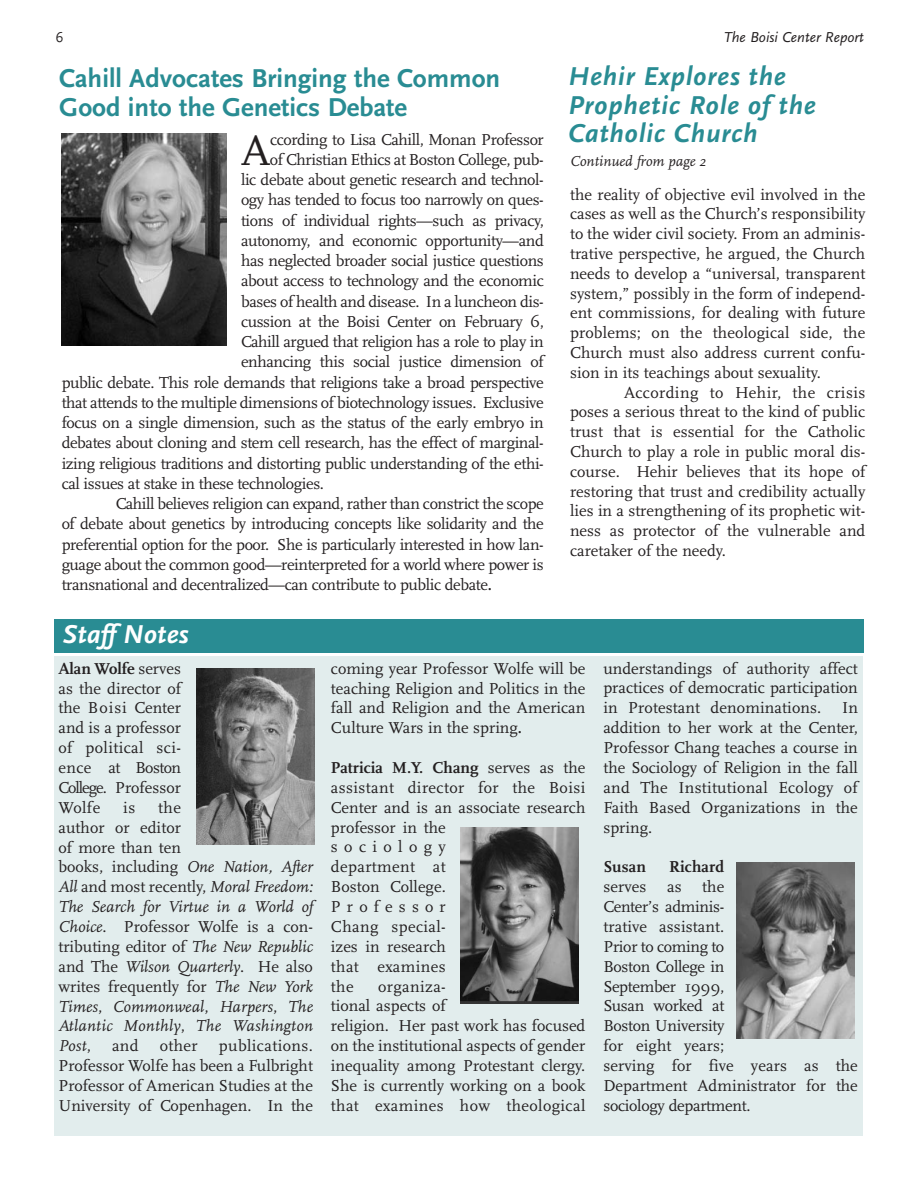
<style>
.page{position:relative;width:918px;height:1188px;background:#fff}
.page>*{position:absolute;margin:0;border:0;box-sizing:border-box;transform-origin:0 0}
.t1{font:43.65px "Scala";color:#231f20}
.t2{font:700 27px/28.5px "Scala Sans";color:#298c93}
.t3{font:italic 700 27px/28.5px "Scala Sans";letter-spacing:.025em;color:#298c93}
.t4{font:italic 700 27px "Scala Sans";color:#fff}
.t5{font:16.5px/19.8px "Scala";letter-spacing:-.025em;color:#231f20;text-align:justify}
.t6{font:italic 16.5px/19.8px "Scala";color:#231f20}
.t7{font:16.5px/19.8px "Scala";letter-spacing:.025em;color:#231f20}
.t8{font:16.5px/19.8px "Scala";color:#231f20}
.t9{font:700 16.5px "Scala";letter-spacing:.005em;color:#231f20}
.t10{font:italic 15px "Scala Sans";color:#231f20}
.t11{font:italic 15px "Scala";color:#231f20}
.t12{font:15px "Scala Sans";color:#231f20}
.s1{font-weight:700}
.s2{font-style:normal}
</style>
<div class="page">
<div style="left:54px;top:657px;width:808px;height:479px;background:#e2eded"></div>
<img style="left:196px;top:668px;width:118px;height:176px">
<img style="left:461px;top:827px;width:118px;height:176px">
<img style="left:736px;top:862px;width:118px;height:176px">
<img style="left:61px;top:134px;width:165px;height:212px">
<div style="left:54px;top:620px;width:810px;height:33px;background:#298c93"></div>
<p class="t12" style="left:56px;top:31px;width:10px">6</p>
<p class="t10" style="left:724px;top:31px;width:142px">The Boisi Center Report</p>
<h2 class="t2" style="left:59px;top:66px;width:443px">Cahill Advocates Bringing the Common<br>Good into the Genetics Debate</h2>
<h1 class="t1" style="left:241px;top:134px;width:32px">A</h1>
<p class="t5" style="left:270px;top:131px;width:275px">ccording to Lisa Cahill, Monan Professor</p>
<p class="t5" style="left:270px;top:151px;width:275px">of Christian Ethics at Boston College, pub-</p>
<p class="t5" style="left:241px;top:171px;width:304px">lic debate about genetic research and technol-</p>
<p class="t5" style="left:241px;top:192px;width:304px">ogy has tended to focus too narrowly on ques-</p>
<p class="t5" style="left:241px;top:212px;width:304px">tions of individual rights—such as privacy,</p>
<p class="t5" style="left:241px;top:232px;width:304px">autonomy, and economic opportunity—and</p>
<p class="t5" style="left:241px;top:252px;width:304px">has neglected broader social justice questions</p>
<p class="t5" style="left:241px;top:273px;width:304px">about access to technology and the economic</p>
<p class="t5" style="left:241px;top:293px;width:304px">bases of health and disease. In a luncheon dis-</p>
<p class="t5" style="left:241px;top:313px;width:304px">cussion at the Boisi Center on February 6,</p>
<p class="t5" style="left:241px;top:333px;width:304px">Cahill argued that religion has a role to play in</p>
<p class="t5" style="left:241px;top:354px;width:304px">enhancing this social justice dimension of</p>
<p class="t5" style="left:62px;top:374px;width:484px">public debate. This role demands that religions take a broad perspective</p>
<p class="t5" style="left:62px;top:394px;width:484px">that attends to the multiple dimensions of biotechnology issues. Exclusive</p>
<p class="t5" style="left:62px;top:414px;width:484px">focus on a single dimension, such as the status of the early embryo in</p>
<p class="t5" style="left:62px;top:435px;width:484px">debates about cloning and stem cell research, has the effect of marginal-</p>
<p class="t5" style="left:62px;top:455px;width:484px">izing religious traditions and distorting public understanding of the ethi-</p>
<p class="t5" style="left:62px;top:475px;width:264px">cal issues at stake in these technologies.</p>
<p class="t5" style="left:116px;top:495px;width:430px">Cahill believes religion can expand, rather than constrict the scope</p>
<p class="t5" style="left:62px;top:516px;width:484px">of debate about genetics by introducing concepts like solidarity and the</p>
<p class="t5" style="left:62px;top:536px;width:484px">preferential option for the poor. She is particularly interested in how lan-</p>
<p class="t5" style="left:62px;top:556px;width:484px">guage about the common good—reinterpreted for a world where power is</p>
<p class="t5" style="left:62px;top:576px;width:432px">transnational and decentralized—can contribute to public debate<span class="s1">.</span></p>
<h2 class="t4" style="left:63px;top:623px;width:127px">Staff Notes</h2>
<h2 class="t3" style="left:568px;top:64px;width:249px">Hehir Explores the<br>Prophetic Role of the<br>Catholic Church</h2>
<p class="t11" style="left:570px;top:155px;width:137px">Continued from page 2</p>
<p class="t5" style="left:570px;top:186px;width:297px">the reality of objective evil involved in the cases as well as the Church’s responsibility to the wider civil society. From an adminis&shy;trative perspective, he argued, the Church needs to develop a “universal, transparent system,” possibly in the form of independ&shy;ent commissions, for dealing with future problems; on the theological side, the Church must also address current confu&shy;sion in its teachings about sexuality.</p>
<p class="t5" style="left:570px;top:384px;width:297px;text-indent:54px">According to Hehir, the crisis poses a serious threat to the kind of public trust that is essential for the Catholic Church to play a role in public moral dis&shy;course. Hehir believes that its hope of restoring that trust and credibility actually lies in a strengthening of its prophetic wit&shy;ness as protector of the vulnerable and caretaker of the needy.</p>
<p class="t5" style="left:58px;top:660px;width:124px"><span class="s1">Alan Wolfe</span> serves as the director of the Boisi Center and is a professor of political sci&shy;ence at Boston College. Professor Wolfe</p>
<p class="t6" style="left:58px;top:800px;width:256px;text-indent:100px"><span class="s2">the<br>author or editor<br>of more than ten<br>books, including</span> One Nation, After<br>All <span class="s2">and most recently,</span> Moral Freedom:<br>The Search for Virtue in a World of<br>Choice<span class="s2">. Professor Wolfe is a con&shy;tributing editor of</span> The New Republic <span class="s2">and The</span> Wilson Quarterly<span class="s2">. He also writes frequently for</span> The New York<br>Times<span class="s2">,</span> Commonweal<span class="s2">,</span> Harpers<span class="s2">,</span> The<br>Atlantic Monthly<span class="s2">,</span> The Washington<br>Post<span class="s2">,</span></p>
<p class="t5" style="left:123px;top:799px;width:13px">is</p>
<p class="t5" style="left:58px;top:1037px;width:256px;text-indent:160px">publications.<br>Professor Wolfe has been a Fulbright Professor of American Studies at the University of Copenhagen. In the</p>
<p class="t5" style="left:112px;top:1037px;width:28px">and</p>
<p class="t5" style="left:160px;top:1037px;width:40px">other</p>
<p class="t5" style="left:331px;top:660px;width:256px">coming year Professor Wolfe will be teaching Religion and Politics in the fall and Religion and the American Culture Wars in the spring<span class="s1">.</span></p>
<p class="t7" style="left:331px;top:759px;width:256px"><span class="s1">Patricia M.Y. Chang</span> serves as the assistant director for the Boisi<br>Center and is an associate research professor in the<br>sociology<br>department at<br>Boston College.<br>Professor<br>Chang special-<br>izes in research<br>that examines<br>the</p>
<p class="t8" style="left:331px;top:978px;width:256px;text-indent:47px">organiza-<br>tional aspects of<br>religion. Her past work has focused on the institutional aspects of gender inequality among Protestant clergy.<br>She is currently working on a book that examines how theological</p>
<p class="t5" style="left:603px;top:660px;width:256px">understandings of authority affect practices of democratic participation in Protestant denominations.</p>
<p class="t5" style="left:603px;top:699px;width:256px;text-indent:239px">In addition to her work at the Center, Professor Chang teaches a course in the Sociology of Religion in the fall and The Institutional Ecology of Faith Based Organizations in the spring.</p>
<p class="t9" style="left:603px;top:861px;width:44px">Susan</p>
<p class="t9" style="left:669px;top:861px;width:57px">Richard</p>
<p class="t5" style="left:603px;top:878px;width:256px;text-align:left">serves as the<br>Center’s adminis-<br>trative assistant.<br>Prior to coming to<br>Boston College in<br>September 1999,<br>Susan worked at<br>Boston University<br>for eight years;<br>serving for five years as the<br>Department Administrator for the sociology department.</p>
</div>
